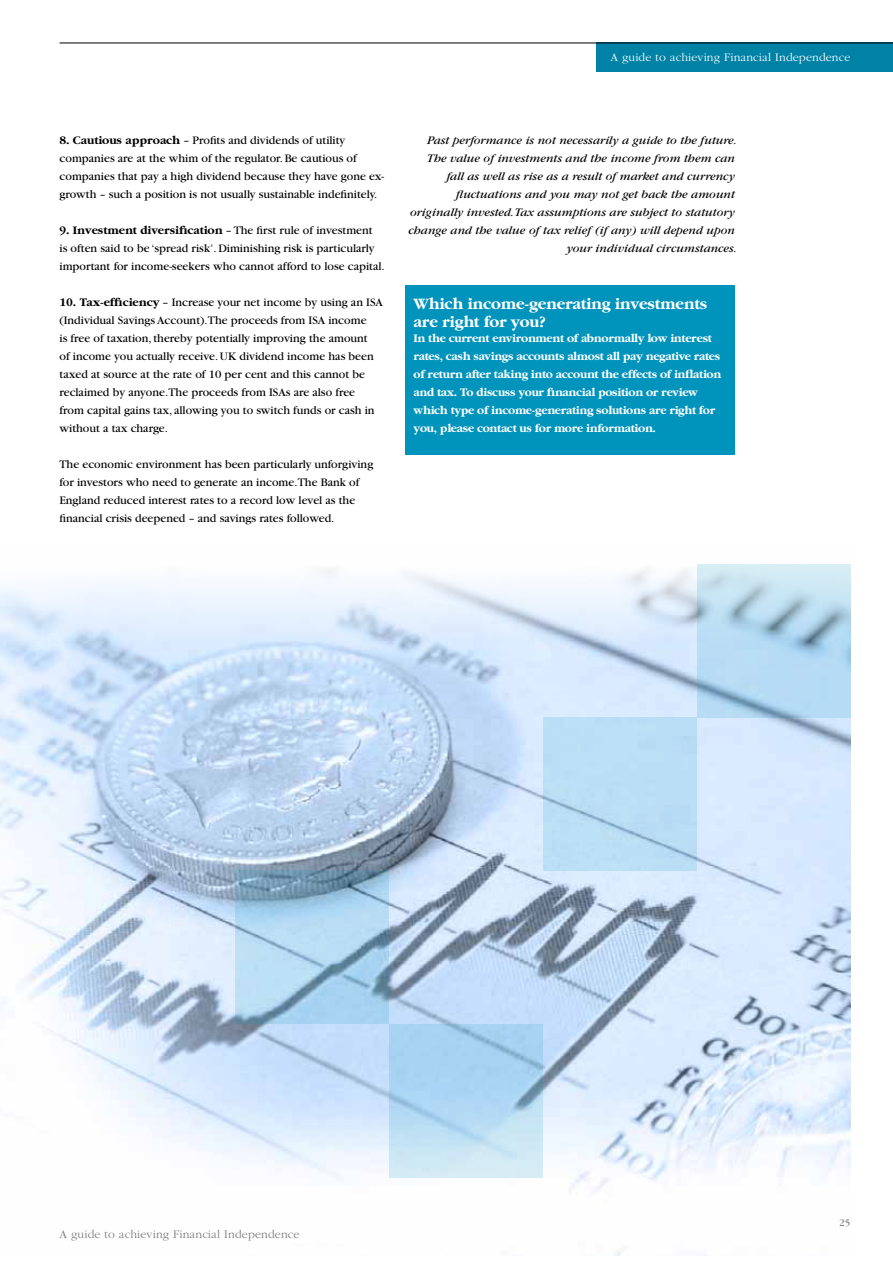
<style>
.page{position:relative;width:893px;height:1263px;background:#fff}
.page>*{position:absolute;margin:0;border:0;box-sizing:border-box;transform-origin:0 0}
.t1{font:700 16.5px/18px "Garamond";letter-spacing:-.01em;color:#fff}
.t2{font:12px/18px "Garamond";color:#000}
.t3{font:italic 12px/18px "Garamond";color:#000;text-align:right}
.t4{font:700 12px/18px "Garamond";letter-spacing:-.02em;color:#fff}
.t5{font:300 12px "Garamond";letter-spacing:.01em;color:#7a7e7a}
.t6{font:300 12px "Garamond";letter-spacing:.01em;color:#fff}
.t7{font:10.5px "Garamond";color:#7a7e7a}
.s1{font-weight:700}
</style>
<div class="page">
<img style="left:0;top:568px;width:850px;height:687px">
<div style="left:597px;top:43px;width:296px;height:29px;background:#0082a7"></div>
<hr style="left:60px;top:43px;width:833px;height:1px;background:#000">
<div style="left:406px;top:285px;width:329px;height:169px;background:#0094bc"></div>
<div style="left:543px;top:717px;width:154px;height:154px;background:#badef5"></div>
<svg style="left:697px;top:564px;width:153px;height:153px;background:#b5d7ec"></svg>
<svg style="left:389px;top:1024px;width:153px;height:153px;background:#b3d8f0"></svg>
<svg style="left:235px;top:871px;width:154px;height:153px;background:#9ec4de"></svg>
<p class="t6" style="left:610px;top:51px;width:242px">A guide to achieving Financial Independence</p>
<p class="t2" style="left:60px;top:131px;width:326px"><span class="s1">8. Cautious approach</span> – Profits and dividends of utility companies are at the whim of the regulator. Be cautious of companies that pay a high dividend because they have gone ex&shy;growth – such a position is not usually sustainable indefinitely.</p>
<p class="t2" style="left:60px;top:221px;width:327px"><span class="s1">9. Investment diversification</span> – The first rule of investment<br>is often said to be ‘spread risk’. Diminishing risk is particularly important for income-seekers who cannot afford to lose capital.</p>
<p class="t2" style="left:60px;top:293px;width:325px"><span class="s1">10. Tax-efficiency</span> – Increase your net income by using an ISA (Individual Savings Account).The proceeds from ISA income<br>is free of taxation, thereby potentially improving the amount<br>of income you actually receive. UK dividend income has been taxed at source at the rate of 10 per cent and this cannot be reclaimed by anyone.The proceeds from ISAs are also free<br>from capital gains tax, allowing you to switch funds or cash in without a tax charge.</p>
<p class="t2" style="left:60px;top:455px;width:315px">The economic environment has been particularly unforgiving for investors who need to generate an income.The Bank of England reduced interest rates to a record low level as the financial crisis deepened – and savings rates followed.</p>
<p class="t3" style="left:409px;top:131px;width:330px">Past performance is not necessarily a guide to the future.<br>The value of investments and the income from them can<br>fall as well as rise as a result of market and currency fluctuations and you may not get back the amount originally invested. Tax assumptions are subject to statutory change and the value of tax relief (if any) will depend upon your individual circumstances.</p>
<h1 class="t1" style="left:414px;top:295px;width:295px">Which income-generating investments are right for you?</h1>
<p class="t4" style="left:414px;top:329px;width:309px">In the current environment of abnormally low interest rates, cash savings accounts almost all pay negative rates of return after taking into account the effects of inflation and tax. To discuss your financial position or review which type of income-generating solutions are right for you, please contact us for more information.</p>
<p class="t5" style="left:60px;top:1228px;width:242px">A guide to achieving Financial Independence</p>
<p class="t7" style="left:839px;top:1217px;width:13px">25</p>
</div>
